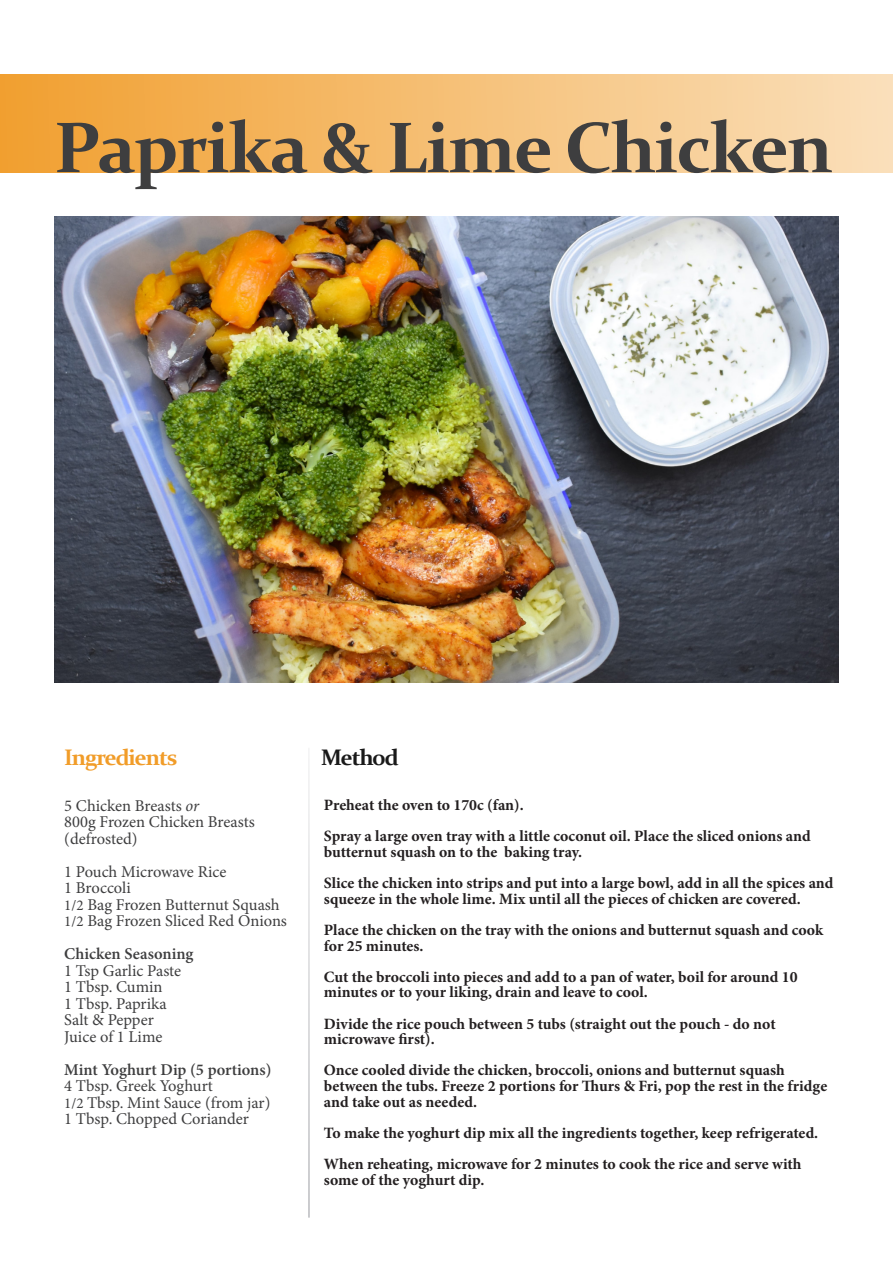
<style>
.page{position:relative;width:893px;height:1263px;background:#fff}
.page>*{position:absolute;margin:0;border:0;box-sizing:border-box;transform-origin:0 0}
.t1{font:700 72px "Constantia";letter-spacing:-.025em;color:#3e3e3f}
.t2{font:700 22.5px "Constantia";letter-spacing:-.05em;color:#f19c28}
.t3{font:700 22.5px "Constantia";letter-spacing:-.05em;color:#191919}
.t4{font:16.5px/16.5px "Minion Pro";color:#3e3e3f}
.t5{font:600 16.5px "Minion Pro";color:#3e3e3f}
.t6{font:700 15.75px/15.6px "Minion Pro";color:#231f20}
.s1{font-style:italic}
.s2{font-size:15px}
</style>
<div class="page">
<div style="left:0;top:74px;width:893px;height:99px;background:linear-gradient(to right,#f19f30,#fae0bb)"></div>
<img style="left:54px;top:216px;width:785px;height:466px">
<hr style="left:308px;top:748px;width:2px;height:469px;background:#b2b3b7">
<p class="t1" style="left:54px;top:98px;width:780px">Paprika &amp; Lime Chicken</p>
<p class="t2" style="left:64px;top:741px;width:114px">Ingredients</p>
<p class="t3" style="left:321px;top:741px;width:79px">Method</p>
<p class="t4" style="left:64px;top:797px;width:136px">5 Chicken Breasts <span class="s1">or</span></p>
<p class="t4" style="left:64px;top:814px;width:192px">800g Frozen Chicken Breasts (defrosted)</p>
<p class="t4" style="left:64px;top:863px;width:164px">1 Pouch Microwave Rice</p>
<p class="t4" style="left:64px;top:880px;width:68px">1 Broccoli</p>
<p class="t4" style="left:64px;top:896px;width:217px"><span class="s2">1/2</span> Bag Frozen Butternut Squash</p>
<p class="t4" style="left:64px;top:913px;width:224px"><span class="s2">1/2</span> Bag Frozen Sliced Red Onions</p>
<p class="t5" style="left:64px;top:942px;width:131px">Chicken Seasoning</p>
<p class="t4" style="left:64px;top:962px;width:118px">1 Tsp Garlic Paste</p>
<p class="t4" style="left:64px;top:979px;width:100px">1 Tbsp. Cumin</p>
<p class="t4" style="left:64px;top:995px;width:104px">1 Tbsp. Paprika</p>
<p class="t4" style="left:64px;top:1012px;width:91px">Salt &amp; Pepper</p>
<p class="t4" style="left:64px;top:1028px;width:100px">Juice of 1 Lime</p>
<p class="t5" style="left:64px;top:1058px;width:209px">Mint Yoghurt Dip (5 portions)</p>
<p class="t4" style="left:64px;top:1078px;width:150px">4 Tbsp. Greek Yoghurt</p>
<p class="t4" style="left:64px;top:1094px;width:208px"><span class="s2">1/2</span> Tbsp. Mint Sauce (from jar)</p>
<p class="t4" style="left:64px;top:1111px;width:186px">1 Tbsp. Chopped Coriander</p>
<p class="t6" style="left:324px;top:797px;width:201px">Preheat the oven to 170c (fan).</p>
<p class="t6" style="left:324px;top:828px;width:488px">Spray a large oven tray with a little coconut oil. Place the sliced onions and butternut squash on to the baking tray.</p>
<p class="t6" style="left:324px;top:875px;width:511px">Slice the chicken into strips and put into a large bowl, add in all the spices and squeeze in the whole lime. Mix until all the pieces of chicken are covered.</p>
<p class="t6" style="left:324px;top:922px;width:501px">Place the chicken on the tray with the onions and butternut squash and cook for 25 minutes.</p>
<p class="t6" style="left:324px;top:969px;width:475px">Cut the broccoli into pieces and add to a pan of water, boil for around 10 minutes or to your liking, drain and leave to cool.</p>
<p class="t6" style="left:324px;top:1015px;width:453px">Divide the rice pouch between 5 tubs (straight out the pouch - do not microwave first).</p>
<p class="t6" style="left:324px;top:1062px;width:505px">Once cooled divide the chicken, broccoli, onions and butternut squash between the tubs. Freeze 2 portions for Thurs &amp; Fri, pop the rest in the fridge and take out as needed.</p>
<p class="t6" style="left:324px;top:1125px;width:496px">To make the yoghurt dip mix all the ingredients together, keep refrigerated.</p>
<p class="t6" style="left:324px;top:1156px;width:479px">When reheating, microwave for 2 minutes to cook the rice and serve with some of the yoghurt dip.</p>
</div>
